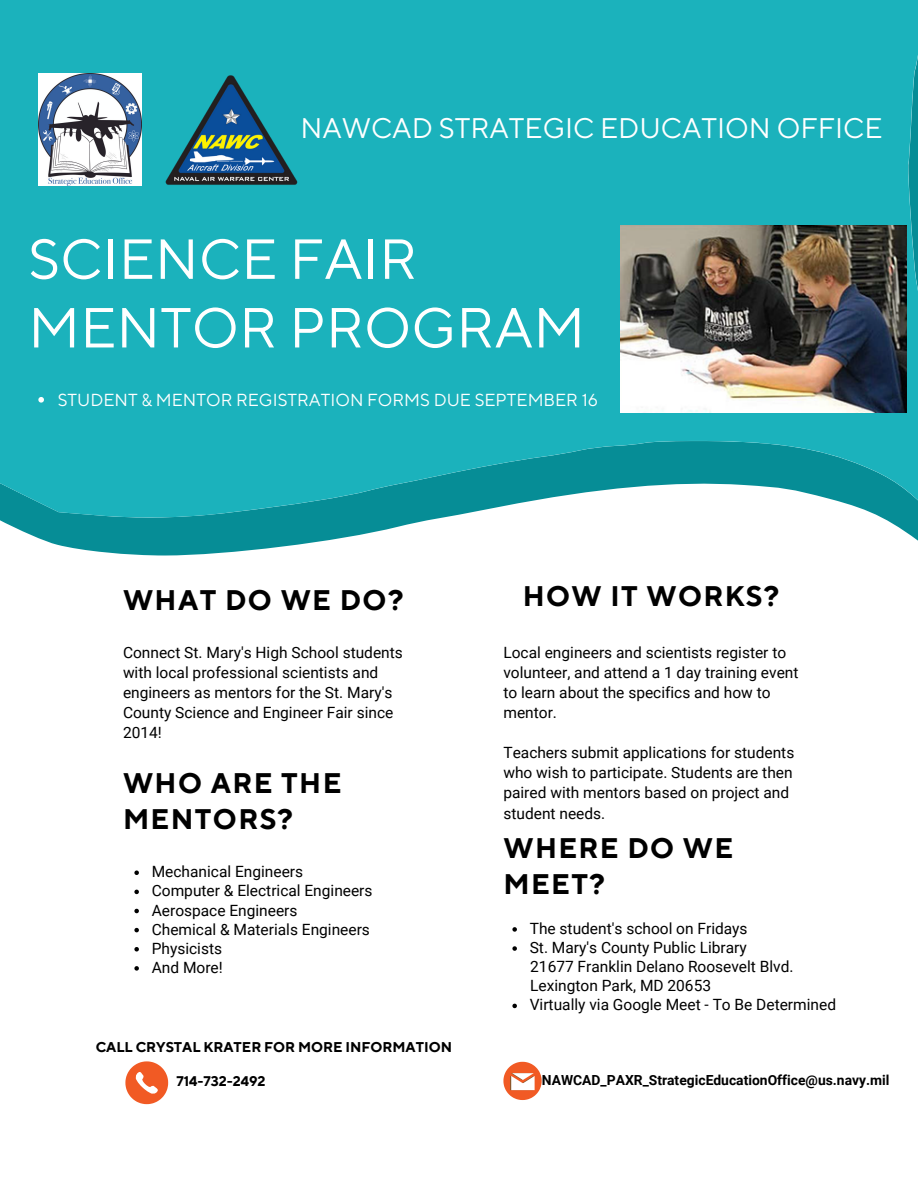
<style>
.page{position:relative;width:918px;height:1188px;background:#fff}
.page>*{position:absolute;margin:0;border:0;box-sizing:border-box;transform-origin:0 0}
.t1{font:56.25px/68.7px "TT Norms Pro";color:#fff}
.t2{font:700 28.2px/36px "TT Norms Pro";letter-spacing:.05em;color:#000}
.t3{font:28.2px "TT Norms Pro";color:#fff}
.t4{font:17.25px "TT Norms Pro";color:#fff}
.t5{font:15.45px/20.1px "Roboto";color:#000}
.t6{font:700 14.1px "TT Norms Pro";color:#000}
.t7{font:700 13.95px "Roboto";color:#000}
.t8{font:700 13.95px "TT Norms Pro";color:#000}
</style>
<div class="page">
<svg style="left:36px;top:537px;width:882px;height:19px"></svg>
<svg style="left:0;top:0;width:918px;height:537px;background:#24b2bc"></svg>
<svg style="left:125px;top:1061px;width:43px;height:43px"></svg>
<svg style="left:503px;top:1062px;width:39px;height:38px"></svg>
<img style="left:39px;top:73px;width:102px;height:113px">
<img style="left:153px;top:69px;width:156px;height:122px">
<img style="left:621px;top:225px;width:286px;height:188px">
<svg style="left:38px;top:397px;width:6px;height:6px"></svg>
<svg style="left:134px;top:871px;width:5px;height:4px"></svg>
<svg style="left:134px;top:890px;width:5px;height:4px"></svg>
<svg style="left:134px;top:909px;width:5px;height:4px"></svg>
<svg style="left:134px;top:928px;width:5px;height:4px"></svg>
<svg style="left:134px;top:947px;width:5px;height:5px"></svg>
<svg style="left:134px;top:966px;width:5px;height:5px"></svg>
<svg style="left:512px;top:927px;width:5px;height:5px"></svg>
<svg style="left:512px;top:946px;width:5px;height:5px"></svg>
<svg style="left:512px;top:1004px;width:5px;height:4px"></svg>
<h2 class="t3" style="left:300px;top:111px;width:584px">NAWCAD STRATEGIC EDUCATION OFFICE</h2>
<h1 class="t1" style="left:28px;top:227px;width:558px">SCIENCE FAIR<br>MENTOR PROGRAM</h1>
<p class="t4" style="left:58px;top:390px;width:542px">STUDENT &amp; MENTOR REGISTRATION FORMS DUE SEPTEMBER 16</p>
<h2 class="t2" style="left:123px;top:584px;width:282px">WHAT DO WE DO?</h2>
<p class="t5" style="left:123px;top:642px;width:281px">Connect St. Mary's High School students with local professional scientists and engineers as mentors for the St. Mary's<br>County Science and Engineer Fair since<br>2014!</p>
<h2 class="t2" style="left:123px;top:767px;width:220px">WHO ARE THE<br>MENTORS?</h2>
<p class="t5" style="left:152px;top:862px;width:222px;line-height:19.2px">Mechanical Engineers<br>Computer &amp; Electrical Engineers<br>Aerospace Engineers<br>Chemical &amp; Materials Engineers<br>Physicists<br>And More!</p>
<p class="t6" style="left:96px;top:1039px;width:358px">CALL CRYSTAL KRATER FOR MORE INFORMATION</p>
<p class="t8" style="left:176px;top:1073px;width:91px">714-732-2492</p>
<h2 class="t2" style="left:523px;top:579px;width:258px">HOW IT WORKS?</h2>
<p class="t5" style="left:503px;top:642px;width:297px">Local engineers and scientists register to volunteer, and attend a 1 day training event to learn about the specifics and how to mentor.</p>
<p class="t5" style="left:503px;top:743px;width:292px">Teachers submit applications for students who wish to participate. Students are then paired with mentors based on project and student needs.</p>
<h2 class="t2" style="left:503px;top:832px;width:231px">WHERE DO WE<br>MEET?</h2>
<p class="t5" style="left:530px;top:919px;width:219px;line-height:19.2px">The student's school on Fridays<br>St. Mary's County Public Library</p>
<p class="t5" style="left:530px;top:957px;width:265px;line-height:19.2px">21677 Franklin Delano Roosevelt Blvd.<br>Lexington Park, MD 20653</p>
<p class="t5" style="left:530px;top:995px;width:308px">Virtually via Google Meet - To Be Determined</p>
<p class="t7" style="left:542px;top:1072px;width:349px">NAWCAD_PAXR_StrategicEducationOffice@us.navy.mil</p>
</div>
